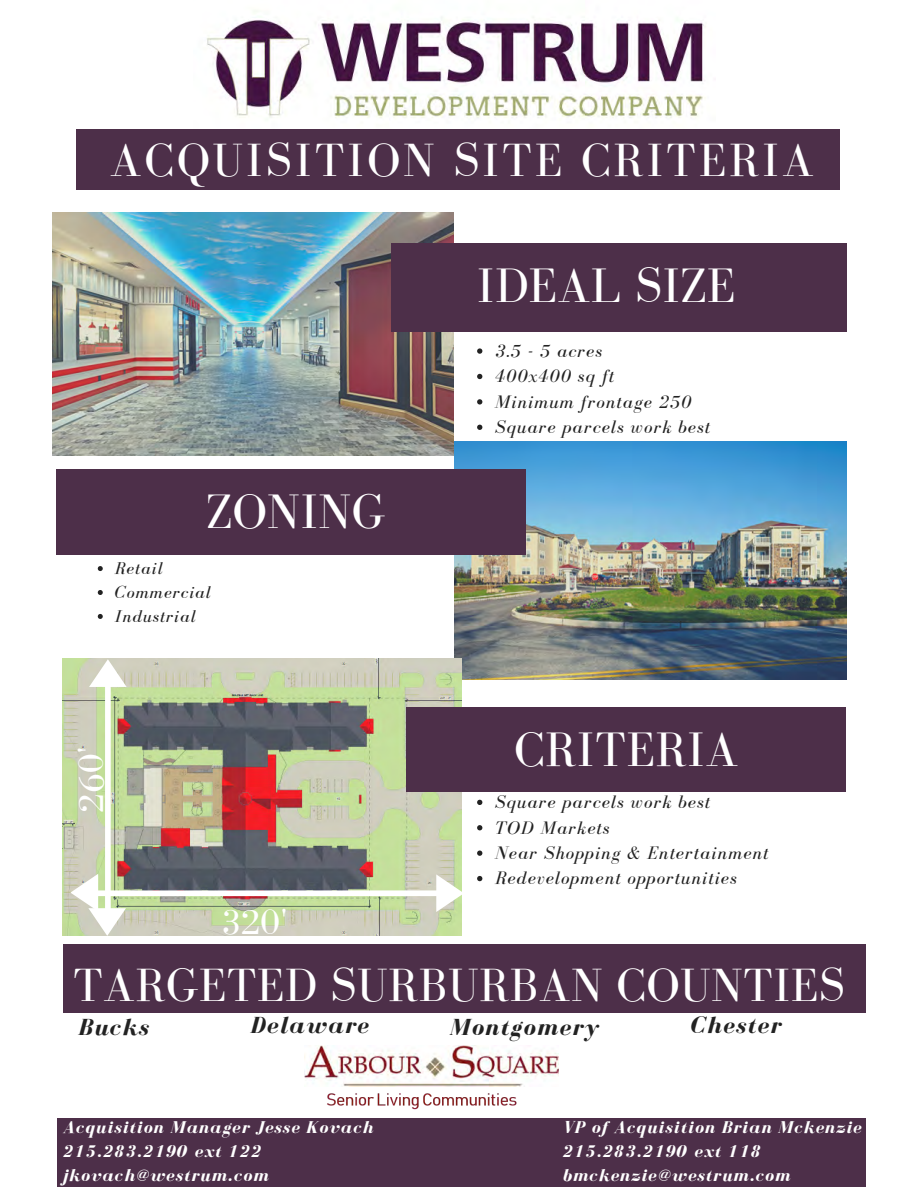
<style>
.page{position:relative;width:918px;height:1188px;background:#fff}
.page>*{position:absolute;margin:0;border:0;box-sizing:border-box;transform-origin:0 0}
.t1{font:49.8px "Bodoni FLF";letter-spacing:.01em;color:#fff}
.t2{font:48px "Bodoni FLF";letter-spacing:.01em;color:#fff}
.t3{font:48px "Bodoni FLF";letter-spacing:.06em;color:#fff}
.t4{font:36px "Bodoni FLF";letter-spacing:.01em;color:#fff}
.t5{font:italic 700 24px "Bodoni FLF";letter-spacing:.06em;color:#222}
.t6{font:italic 18.6px/25.3px "Bodoni FLF";letter-spacing:.06em;color:#222}
.t7{font:italic 700 17.55px/24px "Bodoni FLF";letter-spacing:.06em;color:#fff}
.t8{font:italic 17.55px/24px "Bodoni FLF";letter-spacing:.06em;color:#222}
</style>
<div class="page">
<img style="left:53px;top:213px;width:400px;height:243px">
<img style="left:455px;top:441px;width:391px;height:239px">
<div style="left:391px;top:243px;width:455px;height:88px;background:#4d2f49"></div>
<div style="left:57px;top:469px;width:469px;height:86px;background:#4d2f49"></div>
<div style="left:406px;top:707px;width:440px;height:85px;background:#4d2f49"></div>
<svg style="left:477px;top:348px;width:5px;height:6px"></svg>
<svg style="left:477px;top:374px;width:5px;height:5px"></svg>
<svg style="left:477px;top:399px;width:5px;height:6px"></svg>
<svg style="left:477px;top:425px;width:5px;height:5px"></svg>
<svg style="left:98px;top:566px;width:5px;height:5px"></svg>
<svg style="left:98px;top:590px;width:5px;height:5px"></svg>
<svg style="left:98px;top:614px;width:5px;height:5px"></svg>
<svg style="left:477px;top:800px;width:5px;height:5px"></svg>
<svg style="left:477px;top:825px;width:5px;height:5px"></svg>
<svg style="left:477px;top:851px;width:5px;height:5px"></svg>
<svg style="left:477px;top:876px;width:5px;height:5px"></svg>
<img style="left:207px;top:10px;width:499px;height:108px">
<div style="left:76px;top:129px;width:763px;height:61px;background:#4d2f49"></div>
<div style="left:63px;top:944px;width:802px;height:68px;background:#4d2f49"></div>
<div style="left:57px;top:1118px;width:809px;height:68px;background:#4d2f49"></div>
<svg style="left:70px;top:659px;width:394px;height:277px;background:#aca994"></svg>
<img style="left:305px;top:1045px;width:254px;height:36px">
<img style="left:327px;top:1081px;width:196px;height:29px">
<h2 class="t3" style="left:110px;top:134px;width:705px">ACQUISITION SITE CRITERIA</h2>
<h1 class="t1" style="left:477px;top:259px;width:260px">IDEAL SIZE</h1>
<h1 class="t1" style="left:206px;top:485px;width:180px">ZONING</h1>
<p class="t8" style="left:115px;top:556px;width:98px">Retail<br>Commercial<br>Industrial</p>
<h3 class="t4" style="left:72px;top:813px;width:68px;rotate:-90deg">260'</h3>
<h3 class="t4" style="left:221px;top:902px;width:68px">320'</h3>
<p class="t6" style="left:495px;top:338px;width:217px">3.5 - 5 acres<br>400x400 sq ft<br>Minimum frontage 250<br>Square parcels work best</p>
<h1 class="t1" style="left:514px;top:723px;width:226px">CRITERIA</h1>
<p class="t6" style="left:495px;top:789px;width:275px">Square parcels work best<br>TOD Markets<br>Near Shopping &amp; Entertainment<br>Redevelopment opportunities</p>
<h2 class="t2" style="left:73px;top:959px;width:773px">TARGETED SURBURBAN COUNTIES</h2>
<p class="t5" style="left:78px;top:1014px;width:72px">Bucks</p>
<p class="t5" style="left:250px;top:1012px;width:120px">Delaware</p>
<p class="t5" style="left:450px;top:1014px;width:151px">Montgomery</p>
<p class="t5" style="left:690px;top:1012px;width:92px">Chester</p>
<p class="t7" style="left:63px;top:1115px;width:312px">Acquisition Manager Jesse Kovach<br>215.283.2190 ext 122 jkovach@westrum.com</p>
<p class="t7" style="left:562px;top:1115px;width:301px">VP of Acquisition Brian Mckenzie<br>215.283.2190 ext 118 bmckenzie@westrum.com</p>
</div>
